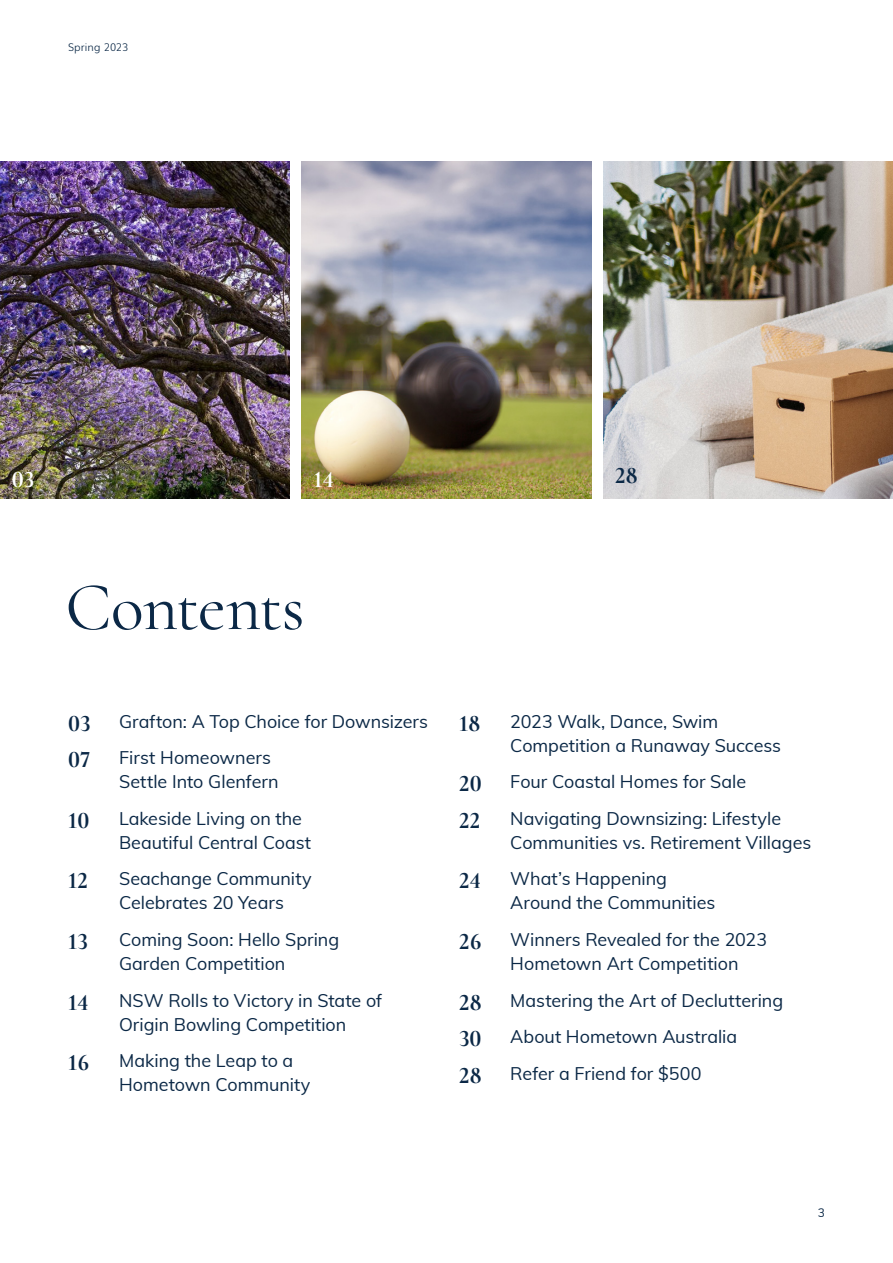
<style>
.page{position:relative;width:893px;height:1263px;background:#fff}
.page>*{position:absolute;margin:0;border:0;box-sizing:border-box;transform-origin:0 0}
.Heading_2_-_60_63{font:68.7px "Cormorant";letter-spacing:-.015em;color:#0b2846}
.Cormorant_Reg_50_52{font:700 24px "Cormorant";color:#fff}
.Cormorant_Reg_50_52-2{font:700 24px "Cormorant";color:#0b2846}
.Cormorant_Reg_50_52-3{font:700 23.85px "Cormorant";color:#0b2846}
.Cormorant_Reg_50_52-4{font:18px/23.9px "Muli";color:#0b2846}
.t1{font:12px "Muli";color:#0b2846}
.t2{font:300 10.5px "Muli";letter-spacing:.01em;color:#0b2846}
.s1{font-family:"Cormorant";font-weight:700;font-size:23.85px}
</style>
<div class="page">
<img style="left:0;top:162px;width:290px;height:336px">
<img style="left:603px;top:162px;width:290px;height:336px">
<img style="left:302px;top:162px;width:289px;height:336px">
<p class="t2" style="left:68px;top:39px;width:62px">Spring 2023</p>
<p class="Cormorant_Reg_50_52" style="left:12px;top:464px;width:24px">03</p>
<p class="Cormorant_Reg_50_52" style="left:314px;top:464px;width:22px">14</p>
<p class="Cormorant_Reg_50_52-2" style="left:615px;top:460px;width:24px">28</p>
<p class="Heading_2_-_60_63" style="left:65px;top:565px;width:241px">Contents</p>
<p class="Cormorant_Reg_50_52-4" style="left:68px;top:708px;width:361px"><span class="s1">03</span> Grafton: A Top Choice for Downsizers</p>
<p class="Cormorant_Reg_50_52-4" style="left:119px;top:745px;width:161px;text-indent:-51px"><span class="s1">07</span> First Homeowners<br>Settle Into Glenfern</p>
<p class="Cormorant_Reg_50_52-4" style="left:119px;top:805px;width:194px;text-indent:-51px"><span class="s1">10</span> Lakeside Living on the<br>Beautiful Central Coast</p>
<p class="Cormorant_Reg_50_52-3" style="left:68px;top:866px;width:21px">12</p>
<p class="Cormorant_Reg_50_52-4" style="left:119px;top:866px;width:194px">Seachange Community<br>Celebrates 20 Years</p>
<p class="Cormorant_Reg_50_52-3" style="left:68px;top:926px;width:21px">13</p>
<p class="Cormorant_Reg_50_52-4" style="left:119px;top:927px;width:222px">Coming Soon: Hello Spring<br>Garden Competition</p>
<p class="Cormorant_Reg_50_52-3" style="left:68px;top:987px;width:22px">14</p>
<p class="Cormorant_Reg_50_52-4" style="left:119px;top:987px;width:265px">NSW Rolls to Victory in State of<br>Origin Bowling Competition</p>
<p class="Cormorant_Reg_50_52-4" style="left:119px;top:1048px;width:193px;text-indent:-51px"><span class="s1">16</span> Making the Leap to a<br>Hometown Community</p>
<p class="Cormorant_Reg_50_52-4" style="left:510px;top:708px;width:272px;text-indent:-51px"><span class="s1">18</span> 2023 Walk, Dance, Swim<br>Competition a Runaway Success</p>
<p class="Cormorant_Reg_50_52-4" style="left:459px;top:769px;width:288px"><span class="s1">20</span> Four Coastal Homes for Sale</p>
<p class="Cormorant_Reg_50_52-4" style="left:510px;top:805px;width:303px;text-indent:-51px"><span class="s1">22</span> Navigating Downsizing: Lifestyle<br>Communities vs. Retirement Villages</p>
<p class="Cormorant_Reg_50_52-4" style="left:510px;top:866px;width:207px;text-indent:-51px"><span class="s1">24</span> What’s Happening<br>Around the Communities</p>
<p class="Cormorant_Reg_50_52-4" style="left:510px;top:927px;width:258px;text-indent:-51px"><span class="s1">26</span> Winners Revealed for the 2023<br>Hometown Art Competition</p>
<p class="Cormorant_Reg_50_52-4" style="left:459px;top:987px;width:325px"><span class="s1">28</span> Mastering the Art of Decluttering</p>
<p class="Cormorant_Reg_50_52-4" style="left:459px;top:1024px;width:280px"><span class="s1">30</span> About Hometown Australia</p>
<p class="Cormorant_Reg_50_52-4" style="left:459px;top:1061px;width:244px"><span class="s1">28</span> Refer a Friend for $500</p>
<p class="t1" style="left:818px;top:1204px;width:9px">3</p>
</div>
